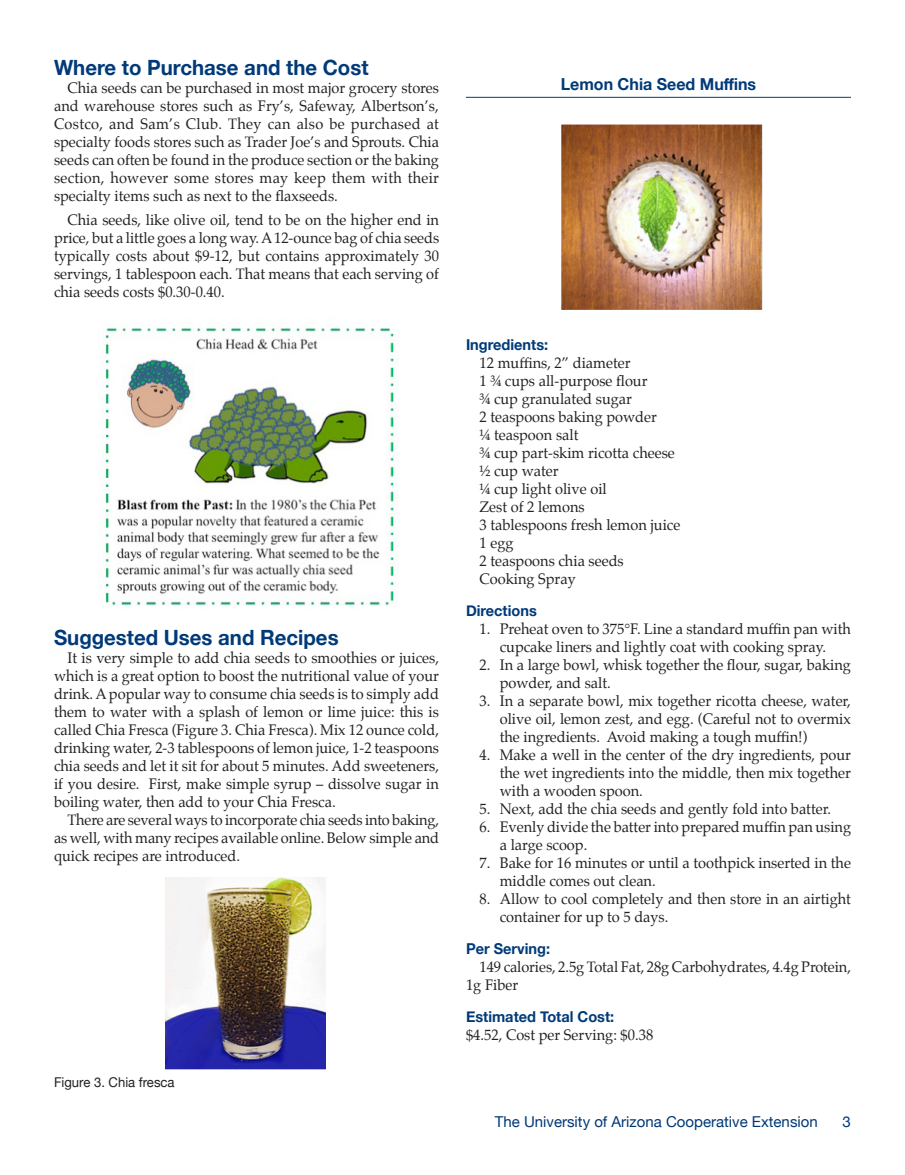
<style>
.page{position:relative;width:905px;height:1175px;background:#fff}
.page>*{position:absolute;margin:0;border:0;box-sizing:border-box;transform-origin:0 0}
.Subhead_1{font:700 21px "Helvetica Neue";color:#013a78}
.Subhead_1-2{font:700 16.5px "Helvetica Neue";color:#013a78}
.Subhead_1-3{font:15px/18px "Palatino";color:#231f20;text-align:justify}
.Subhead_1-4{font:700 15px "Helvetica Neue";color:#013a78}
.t1{font:15px "Helvetica Neue";color:#013775}
.Subhead_1-5{font:13.5px "Helvetica Neue";color:#231f20}
</style>
<div class="page">
<img style="left:165px;top:877px;width:160px;height:192px">
<hr style="left:466px;top:97px;width:384px;height:1px;background:#013d7d">
<img style="left:562px;top:125px;width:200px;height:185px">
<img style="left:103px;top:327px;width:294px;height:279px">
<p class="Subhead_1" style="left:54px;top:51px;width:316px">Where to Purchase and the Cost</p>
<p class="Subhead_1-3" style="left:54px;top:78px;width:386px;text-indent:14px">Chia seeds can be purchased in most major grocery stores and warehouse stores such as Fry’s, Safeway, Albertson’s, Costco, and Sam’s Club. They can also be purchased at specialty foods stores such as Trader Joe’s and Sprouts. Chia seeds can often be found in the produce section or the baking section, however some stores may keep them with their specialty items such as next to the flaxseeds.</p>
<p class="Subhead_1-3" style="left:54px;top:211px;width:386px;text-indent:14px">Chia seeds, like olive oil, tend to be on the higher end in price, but a little goes a long way. A 12-ounce bag of chia seeds typically costs about $9-12, but contains approximately 30 servings, 1 tablespoon each. That means that each serving of chia seeds costs $0.30-0.40.</p>
<p class="Subhead_1" style="left:54px;top:621px;width:286px">Suggested Uses and Recipes</p>
<p class="Subhead_1-3" style="left:54px;top:648px;width:386px;text-indent:14px">It is very simple to add chia seeds to smoothies or juices, which is a great option to boost the nutritional value of your drink. A popular way to consume chia seeds is to simply add them to water with a splash of lemon or lime juice: this is called Chia Fresca (Figure 3. Chia Fresca). Mix 12 ounce cold, drinking water, 2-3 tablespoons of lemon juice, 1-2 teaspoons chia seeds and let it sit for about 5 minutes. Add sweeteners, if you desire. First, make simple syrup – dissolve sugar in boiling water, then add to your Chia Fresca.</p>
<p class="Subhead_1-3" style="left:54px;top:810px;width:386px;text-indent:14px">There are several ways to incorporate chia seeds into baking, as well, with many recipes available online. Below simple and quick recipes are introduced.</p>
<p class="Subhead_1-5" style="left:54px;top:1072px;width:122px">Figure 3. Chia fresca</p>
<p class="Subhead_1-2" style="left:560px;top:71px;width:197px">Lemon Chia Seed Muffins</p>
<p class="Subhead_1-4" style="left:466px;top:332px;width:84px">Ingredients:</p>
<p class="Subhead_1-3" style="left:479px;top:353px;width:152px">12 muffins, 2” diameter</p>
<p class="Subhead_1-3" style="left:479px;top:371px;width:169px">1 ¾ cups all-purpose flour</p>
<p class="Subhead_1-3" style="left:479px;top:389px;width:154px">¾ cup granulated sugar</p>
<p class="Subhead_1-3" style="left:479px;top:407px;width:179px">2 teaspoons baking powder</p>
<p class="Subhead_1-3" style="left:479px;top:425px;width:100px">¼ teaspoon salt</p>
<p class="Subhead_1-3" style="left:479px;top:443px;width:197px">¾ cup part-skim ricotta cheese</p>
<p class="Subhead_1-3" style="left:479px;top:461px;width:81px">½ cup water</p>
<p class="Subhead_1-3" style="left:479px;top:479px;width:129px">¼ cup light olive oil</p>
<p class="Subhead_1-3" style="left:479px;top:497px;width:107px">Zest of 2 lemons</p>
<p class="Subhead_1-3" style="left:479px;top:515px;width:202px">3 tablespoons fresh lemon juice</p>
<p class="Subhead_1-3" style="left:479px;top:533px;width:36px">1 egg</p>
<p class="Subhead_1-3" style="left:479px;top:551px;width:146px">2 teaspoons chia seeds</p>
<p class="Subhead_1-3" style="left:479px;top:569px;width:98px">Cooking Spray</p>
<p class="Subhead_1-4" style="left:466px;top:598px;width:72px">Directions</p>
<p class="Subhead_1-3" style="left:479px;top:619px;width:373px;text-align:center">1. Preheat oven to 375°F. Line a standard muffin pan with cupcake liners and lightly coat with cooking spray.</p>
<p class="Subhead_1-3" style="left:500px;top:655px;width:352px;text-indent:-20px">2. In a large bowl, whisk together the flour, sugar, baking powder, and salt.</p>
<p class="Subhead_1-3" style="left:500px;top:691px;width:353px;text-indent:-20px">3. In a separate bowl, mix together ricotta cheese, water, olive oil, lemon zest, and egg. (Careful not to overmix the ingredients. Avoid making a tough muffin!)</p>
<p class="Subhead_1-3" style="left:500px;top:745px;width:352px;text-indent:-20px">4. Make a well in the center of the dry ingredients, pour the wet ingredients into the middle, then mix together with a wooden spoon.</p>
<p class="Subhead_1-3" style="left:479px;top:799px;width:353px">5. Next, add the chia seeds and gently fold into batter.</p>
<p class="Subhead_1-3" style="left:500px;top:817px;width:353px;text-indent:-20px">6. Evenly divide the batter into prepared muffin pan using a large scoop.</p>
<p class="Subhead_1-3" style="left:500px;top:853px;width:353px;text-indent:-20px">7. Bake for 16 minutes or until a toothpick inserted in the middle comes out clean.</p>
<p class="Subhead_1-3" style="left:500px;top:889px;width:353px;text-indent:-20px">8. Allow to cool completely and then store in an airtight container for up to 5 days.</p>
<p class="Subhead_1-4" style="left:466px;top:936px;width:86px">Per Serving:</p>
<p class="Subhead_1-3" style="left:466px;top:957px;width:386px;text-indent:14px">149 calories, 2.5g Total Fat, 28g Carbohydrates, 4.4g Protein,<br>1g Fiber</p>
<p class="Subhead_1-4" style="left:466px;top:1004px;width:150px">Estimated Total Cost:</p>
<p class="Subhead_1-3" style="left:466px;top:1025px;width:189px">$4.52, Cost per Serving: $0.38</p>
<p class="t1" style="left:495px;top:1110px;width:324px">The University of Arizona Cooperative Extension</p>
<p class="t1" style="left:842px;top:1111px;width:10px">3</p>
</div>
